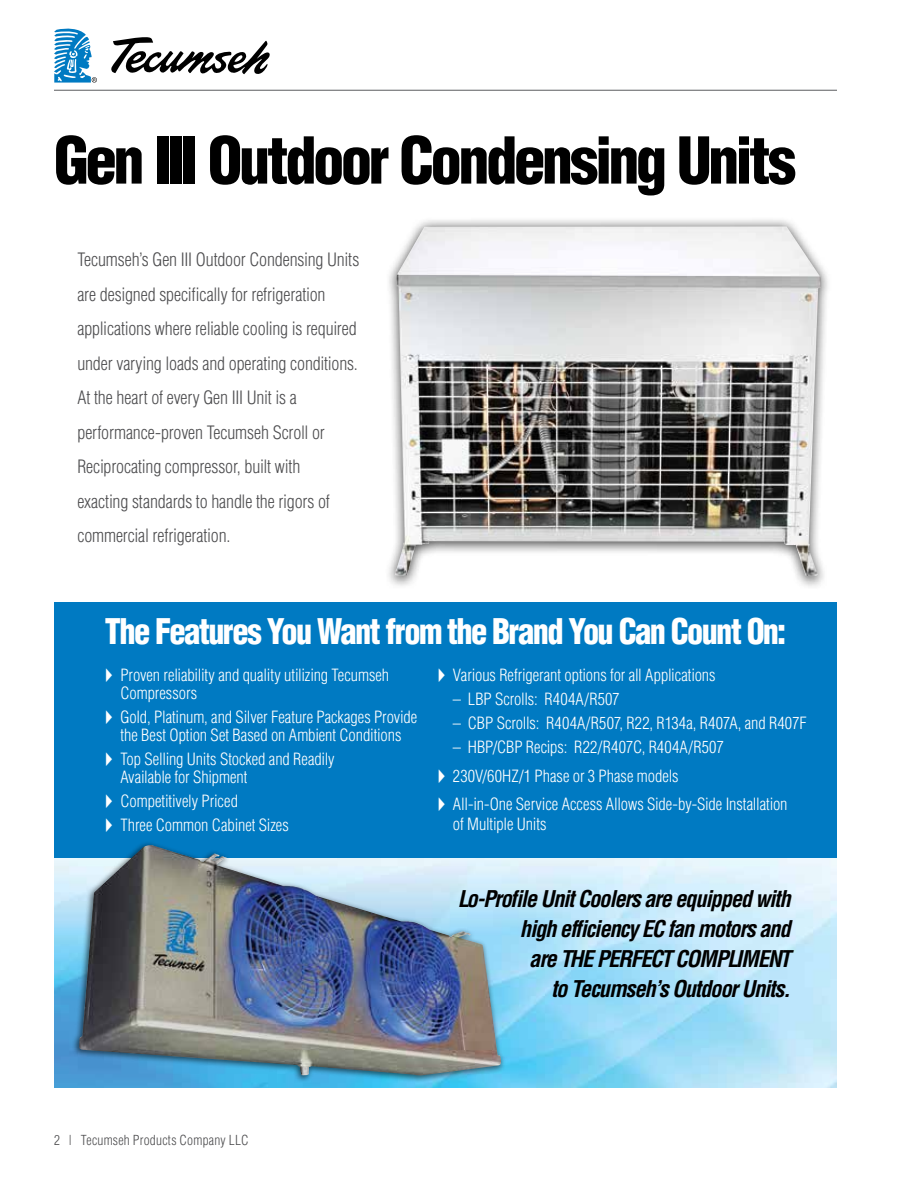
<style>
.page{position:relative;width:918px;height:1188px;background:#fff}
.page>*{position:absolute;margin:0;border:0;box-sizing:border-box;transform-origin:0 0}
.t1{font:900 condensed 63px "Helvetica";letter-spacing:-.06em;color:#000}
.t2{font:900 condensed 34.5px "Helvetica";letter-spacing:-.05em;color:#fff;scale:.94 1}
.t3{font:italic 700 condensed 22.5px/30px "Helvetica";letter-spacing:-.05em;color:#000;text-align:right}
.t4{font:300 condensed 18px/34.5px "Helvetica";letter-spacing:-.01em;color:#4d4d4f}
.t5{font:300 condensed 16.5px/18px "Helvetica";letter-spacing:-.005em;color:#fff}
.t6{font:300 condensed 13.5px "Helvetica";letter-spacing:.015em;color:#4d4d4f}
</style>
<div class="page">
<img style="left:54px;top:858px;width:783px;height:229px">
<div style="left:54px;top:602px;width:783px;height:256px;background:#007ac2"></div>
<svg style="left:111px;top:37px;width:159px;height:38px"></svg>
<svg style="left:54px;top:29px;width:43px;height:54px"></svg>
<hr style="left:54px;top:90px;width:783px;height:1px;background:#6d6e71">
<div style="left:384px;top:217px;width:448px;height:373px;background:#000;opacity:.75"></div>
<img style="left:395px;top:226px;width:426px;height:350px">
<div style="left:72px;top:841px;width:434px;height:242px;background:#000;opacity:.56"></div>
<img style="left:79px;top:845px;width:422px;height:231px">
<h1 class="t1" style="left:54px;top:121px;width:744px">Gen III Outdoor Condensing Units</h1>
<p class="t4" style="left:77px;top:242px;width:283px">Tecumseh’s Gen III Outdoor Condensing Units are designed specifically for refrigeration applications where reliable cooling is required under varying loads and operating conditions.<br>At the heart of every Gen III Unit is a performance-proven Tecumseh Scroll or Reciprocating compressor, built with<br>exacting standards to handle the rigors of commercial refrigeration.</p>
<h2 class="t2" style="left:105px;top:610px;width:726px">The Features You Want from the Brand You Can Count On:</h2>
<p class="t5" style="left:120px;top:666px;width:270px;text-indent:-15px">◆ Proven reliability and quality utilizing Tecumseh<br>Compressors</p>
<p class="t5" style="left:105px;top:708px;width:313px;text-align:center">◆ Gold, Platinum, and Silver Feature Packages Provide the Best Option Set Based on Ambient Conditions</p>
<p class="t5" style="left:120px;top:750px;width:216px;text-indent:-15px">◆ Top Selling Units Stocked and Readily<br>Available for Shipment</p>
<p class="t5" style="left:105px;top:792px;width:134px">◆ Competitively Priced</p>
<p class="t5" style="left:105px;top:816px;width:185px">◆ Three Common Cabinet Sizes</p>
<p class="t5" style="left:438px;top:666px;width:279px">◆ Various Refrigerant options for all Applications</p>
<p class="t5" style="left:453px;top:690px;width:168px">– LBP Scrolls: R404A/R507</p>
<p class="t5" style="left:453px;top:714px;width:355px">– CBP Scrolls: R404A/R507, R22, R134a, R407A, and R407F</p>
<p class="t5" style="left:453px;top:738px;width:272px">– HBP/CBP Recips: R22/R407C, R404A/R507</p>
<p class="t5" style="left:438px;top:767px;width:242px">◆ 230V/60HZ/1 Phase or 3 Phase models</p>
<p class="t5" style="left:453px;top:794px;width:336px;line-height:19.5px;text-indent:-15px">◆ All-in-One Service Access Allows Side-by-Side Installation of Multiple Units</p>
<p class="t6" style="left:54px;top:1132px;width:196px">2 | Tecumseh Products Company LLC</p>
<h3 class="t3" style="left:458px;top:883px;width:334px">Lo-Profile Unit Coolers are equipped with high efficiency EC fan motors and<br>are THE PERFECT COMPLIMENT<br>to Tecumseh’s Outdoor Units.</h3>
</div>
